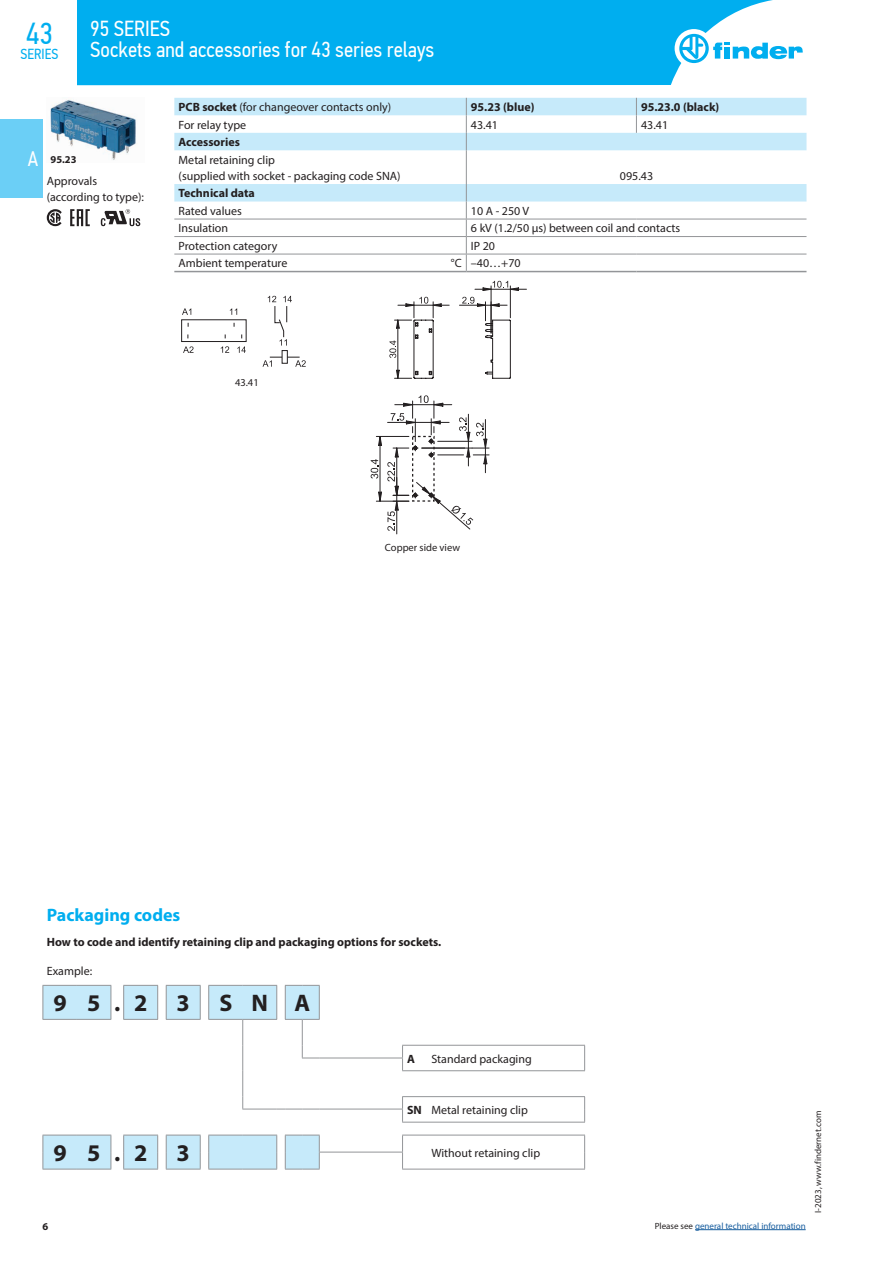
<style>
.page{position:relative;width:893px;height:1263px;background:#fff}
.page>*{position:absolute;margin:0;border:0;box-sizing:border-box;transform-origin:0 0}
.t1{font:30.3px "PF Din Text Cond Pro";color:#00aeef}
.t2{font:700 24px "Myriad Pro";color:#231f20}
.t3{font:21.75px/21px "PF Din Text Cond Pro";color:#fff}
.t4{font:700 18px "Myriad Pro";color:#00aeef}
.t5{font:14.55px "PF Din Text Cond Pro";color:#00aeef}
.t6{font:12px/16.2px "Myriad Pro";color:#231f20}
.t7{font:700 12px "Myriad Pro";color:#231f20}
.t8{font:10.5px "Myriad Pro";color:#231f20}
.t9{font:700 10.5px "Myriad Pro";color:#231f20}
.t10{font:9px "Myriad Pro";color:#175d9e}
.t11{font:9px "Myriad Pro";color:#231f20}
.s1{font-family:"PF Din Text Cond Pro";font-weight:400;font-size:21px;color:#fff}
.s2{font-weight:700}
.s3{color:#231f20}
</style>
<div class="page">
<div style="left:0;top:119px;width:43px;height:79px;background:#6bcff6"></div>
<img style="left:50px;top:100px;width:86px;height:60px">
<svg style="left:101px;top:209px;width:39px;height:17px"></svg>
<svg style="left:70px;top:209px;width:20px;height:17px"></svg>
<svg style="left:47px;top:209px;width:15px;height:17px"></svg>
<svg style="left:174px;top:98px;width:632px;height:104px"></svg>
<hr style="left:174px;top:271px;width:292px;height:1px;background:#939598">
<hr style="left:466px;top:271px;width:170px;height:1px;background:#939598">
<hr style="left:636px;top:271px;width:170px;height:1px;background:#939598">
<hr style="left:466px;top:150px;width:1px;height:34px;background:#939598">
<hr style="left:466px;top:219px;width:170px;height:1px;background:#939598">
<hr style="left:636px;top:219px;width:170px;height:1px;background:#939598">
<hr style="left:174px;top:236px;width:292px;height:1px;background:#939598">
<hr style="left:466px;top:236px;width:170px;height:1px;background:#939598">
<hr style="left:636px;top:236px;width:170px;height:1px;background:#939598">
<hr style="left:174px;top:254px;width:292px;height:1px;background:#939598">
<hr style="left:466px;top:254px;width:170px;height:1px;background:#939598">
<hr style="left:636px;top:254px;width:170px;height:1px;background:#939598">
<hr style="left:174px;top:219px;width:292px;height:1px;background:#939598">
<svg style="left:466px;top:98px;width:1px;height:52px"></svg>
<svg style="left:466px;top:184px;width:1px;height:87px"></svg>
<svg style="left:636px;top:98px;width:1px;height:35px"></svg>
<hr style="left:433px;top:321px;width:1px;height:56px;background:#231f20">
<hr style="left:413px;top:321px;width:1px;height:56px;background:#231f20">
<svg style="left:394px;top:370px;width:40px;height:9px"></svg>
<hr style="left:398px;top:320px;width:1px;height:58px;background:#231f20">
<svg style="left:389px;top:297px;width:52px;height:61px"></svg>
<hr style="left:398px;top:305px;width:51px;height:1px;background:#231f20">
<svg style="left:462px;top:297px;width:49px;height:82px"></svg>
<hr style="left:459px;top:305px;width:48px;height:1px;background:#231f20">
<hr style="left:491px;top:286px;width:1px;height:47px;background:#231f20">
<hr style="left:510px;top:286px;width:1px;height:32px;background:#231f20">
<svg style="left:483px;top:281px;width:36px;height:10px"></svg>
<hr style="left:475px;top:289px;width:51px;height:1px;background:#231f20">
<hr style="left:396px;top:477px;width:1px;height:57px;background:#231f20">
<svg style="left:371px;top:395px;width:118px;height:136px"></svg>
<hr style="left:396px;top:448px;width:1px;height:47px;background:#231f20">
<div style="left:412px;top:436px;width:23px;height:66px;border:1px dashed #231f20"></div>
<svg style="left:263px;top:296px;width:43px;height:71px"></svg>
<svg style="left:221px;top:346px;width:8px;height:7px"></svg>
<svg style="left:237px;top:346px;width:9px;height:7px"></svg>
<svg style="left:230px;top:308px;width:7px;height:7px"></svg>
<svg style="left:182px;top:308px;width:9px;height:7px"></svg>
<svg style="left:183px;top:346px;width:11px;height:7px"></svg>
<div style="left:181px;top:319px;width:66px;height:23px;border:1px solid #231f20"></div>
<svg style="left:43px;top:985px;width:276px;height:184px"></svg>
<hr style="left:43px;top:985px;width:34px;height:1px;background:#939598">
<hr style="left:43px;top:986px;width:1px;height:33px;background:#939598">
<hr style="left:77px;top:985px;width:34px;height:1px;background:#939598">
<hr style="left:111px;top:986px;width:1px;height:33px;background:#939598">
<hr style="left:43px;top:1019px;width:34px;height:1px;background:#939598">
<hr style="left:77px;top:1019px;width:34px;height:1px;background:#939598">
<hr style="left:43px;top:1135px;width:34px;height:1px;background:#939598">
<hr style="left:77px;top:1135px;width:34px;height:1px;background:#939598">
<svg style="left:43px;top:1135px;width:1px;height:34px"></svg>
<svg style="left:111px;top:1135px;width:1px;height:34px"></svg>
<hr style="left:43px;top:1169px;width:34px;height:1px;background:#939598">
<hr style="left:77px;top:1169px;width:34px;height:1px;background:#939598">
<hr style="left:123px;top:985px;width:35px;height:1px;background:#939598">
<hr style="left:123px;top:986px;width:1px;height:33px;background:#939598">
<hr style="left:157px;top:986px;width:1px;height:33px;background:#939598">
<hr style="left:166px;top:985px;width:35px;height:1px;background:#939598">
<hr style="left:166px;top:986px;width:1px;height:33px;background:#939598">
<hr style="left:123px;top:1019px;width:35px;height:1px;background:#939598">
<hr style="left:166px;top:1019px;width:35px;height:1px;background:#939598">
<hr style="left:123px;top:1135px;width:35px;height:1px;background:#939598">
<hr style="left:166px;top:1135px;width:35px;height:1px;background:#939598">
<svg style="left:123px;top:1135px;width:1px;height:34px"></svg>
<svg style="left:157px;top:1135px;width:1px;height:34px"></svg>
<svg style="left:166px;top:1135px;width:1px;height:34px"></svg>
<hr style="left:123px;top:1169px;width:35px;height:1px;background:#939598">
<hr style="left:166px;top:1169px;width:35px;height:1px;background:#939598">
<hr style="left:200px;top:986px;width:1px;height:33px;background:#939598">
<svg style="left:200px;top:1135px;width:1px;height:34px"></svg>
<hr style="left:208px;top:985px;width:35px;height:1px;background:#939598">
<hr style="left:208px;top:986px;width:1px;height:33px;background:#939598">
<hr style="left:243px;top:985px;width:34px;height:1px;background:#939598">
<hr style="left:276px;top:986px;width:1px;height:33px;background:#939598">
<hr style="left:208px;top:1019px;width:35px;height:1px;background:#939598">
<hr style="left:243px;top:1019px;width:34px;height:1px;background:#939598">
<hr style="left:208px;top:1135px;width:35px;height:1px;background:#939598">
<hr style="left:243px;top:1135px;width:34px;height:1px;background:#939598">
<svg style="left:208px;top:1135px;width:1px;height:34px"></svg>
<svg style="left:276px;top:1135px;width:1px;height:34px"></svg>
<hr style="left:208px;top:1169px;width:35px;height:1px;background:#939598">
<hr style="left:243px;top:1169px;width:34px;height:1px;background:#939598">
<hr style="left:285px;top:986px;width:1px;height:33px;background:#939598">
<svg style="left:285px;top:985px;width:35px;height:1px"></svg>
<hr style="left:319px;top:986px;width:1px;height:33px;background:#939598">
<svg style="left:285px;top:1135px;width:35px;height:35px"></svg>
<hr style="left:402px;top:1045px;width:183px;height:1px;background:#939598">
<hr style="left:402px;top:1070px;width:183px;height:1px;background:#939598">
<hr style="left:402px;top:1096px;width:183px;height:1px;background:#939598">
<hr style="left:402px;top:1122px;width:183px;height:1px;background:#939598">
<hr style="left:402px;top:1135px;width:183px;height:1px;background:#939598">
<hr style="left:319px;top:1152px;width:84px;height:1px;background:#939598">
<hr style="left:402px;top:1169px;width:183px;height:1px;background:#939598">
<svg style="left:285px;top:1019px;width:35px;height:39px"></svg>
<hr style="left:319px;top:1057px;width:84px;height:1px;background:#939598">
<svg style="left:402px;top:1045px;width:1px;height:25px"></svg>
<svg style="left:584px;top:1045px;width:1px;height:25px"></svg>
<hr style="left:242px;top:1109px;width:35px;height:1px;background:#939598">
<svg style="left:277px;top:1109px;width:42px;height:1px"></svg>
<hr style="left:319px;top:1109px;width:84px;height:1px;background:#939598">
<svg style="left:402px;top:1097px;width:1px;height:25px"></svg>
<svg style="left:584px;top:1097px;width:1px;height:25px"></svg>
<svg style="left:242px;top:1020px;width:1px;height:89px"></svg>
<svg style="left:402px;top:1135px;width:1px;height:34px"></svg>
<svg style="left:584px;top:1135px;width:1px;height:34px"></svg>
<hr style="left:695px;top:1229px;width:111px;height:1px;background:#175d9e">
<div style="left:77px;top:0;width:696px;height:85px;background:#00aeef"></div>
<div style="left:675px;top:29px;width:38px;height:39px;background:#fff;border-radius:50%"></div>
<svg style="left:679px;top:34px;width:124px;height:29px"></svg>
<h1 class="t1" style="left:26px;top:16px;width:28px">43</h1>
<p class="t5" style="left:21px;top:45px;width:39px">SERIES</p>
<h3 class="t3" style="left:90px;top:18px;width:346px">95 SERIES<br>Sockets and accessories for 43 series relays</h3>
<p class="t9" style="left:28px;top:152px;width:50px"><span class="s1">A</span> 95.23</p>
<p class="t6" style="left:47px;top:172px;width:99px">Approvals (according to type):</p>
<p class="t6" style="left:179px;top:99px;width:214px"><span class="s2">PCB socket</span> (for changeover contacts only)</p>
<p class="t7" style="left:471px;top:99px;width:65px">95.23 (blue)</p>
<p class="t7" style="left:641px;top:99px;width:80px">95.23.0 (black)</p>
<p class="t6" style="left:179px;top:116px;width:69px">For relay type</p>
<p class="t6" style="left:471px;top:116px;width:29px">43.41</p>
<p class="t6" style="left:641px;top:116px;width:29px">43.41</p>
<p class="t7" style="left:179px;top:134px;width:63px">Accessories</p>
<p class="t6" style="left:179px;top:151px;width:223px">Metal retaining clip<br>(supplied with socket - packaging code SNA)</p>
<p class="t6" style="left:620px;top:167px;width:35px">095.43</p>
<p class="t7" style="left:179px;top:185px;width:78px">Technical data</p>
<p class="t6" style="left:179px;top:202px;width:65px">Rated values</p>
<p class="t6" style="left:471px;top:202px;width:60px">10 A - 250 V</p>
<p class="t6" style="left:179px;top:220px;width:51px">Insulation</p>
<p class="t6" style="left:471px;top:220px;width:211px">6 kV (1.2/50 µs) between coil and contacts</p>
<p class="t6" style="left:179px;top:237px;width:100px">Protection category</p>
<p class="t6" style="left:471px;top:237px;width:26px">IP 20</p>
<p class="t6" style="left:179px;top:255px;width:110px">Ambient temperature</p>
<p class="t6" style="left:451px;top:255px;width:71px">°C –40…+70</p>
<p class="t8" style="left:235px;top:376px;width:25px">43.41</p>
<p class="t8" style="left:385px;top:541px;width:77px">Copper side view</p>
<h3 class="t4" style="left:47px;top:903px;width:135px">Packaging codes</h3>
<p class="t7" style="left:47px;top:934px;width:396px">How to code and identify retaining clip and packaging options for sockets.</p>
<p class="t6" style="left:47px;top:962px;width:47px">Example:</p>
<h2 class="t2" style="left:53px;top:987px;width:258px">95.2 3 SN A</h2>
<p class="t7" style="left:407px;top:1050px;width:9px">A</p>
<p class="t6" style="left:431px;top:1050px;width:102px">Standard packaging</p>
<p class="t6" style="left:407px;top:1101px;width:122px"><span class="s2">SN</span> Metal retaining clip</p>
<h2 class="t2" style="left:53px;top:1137px;width:138px">9 5.2 3</h2>
<p class="t6" style="left:431px;top:1144px;width:110px">Without retaining clip</p>
<p class="t9" style="left:43px;top:1219px;width:7px">6</p>
<p class="t10" style="left:655px;top:1220px;width:152px"><span class="s3">Please see</span> general technical information</p>
<p class="t11" style="left:812px;top:1213px;width:103px;rotate:-90deg">I-2023, www.findernet.com</p>
</div>
